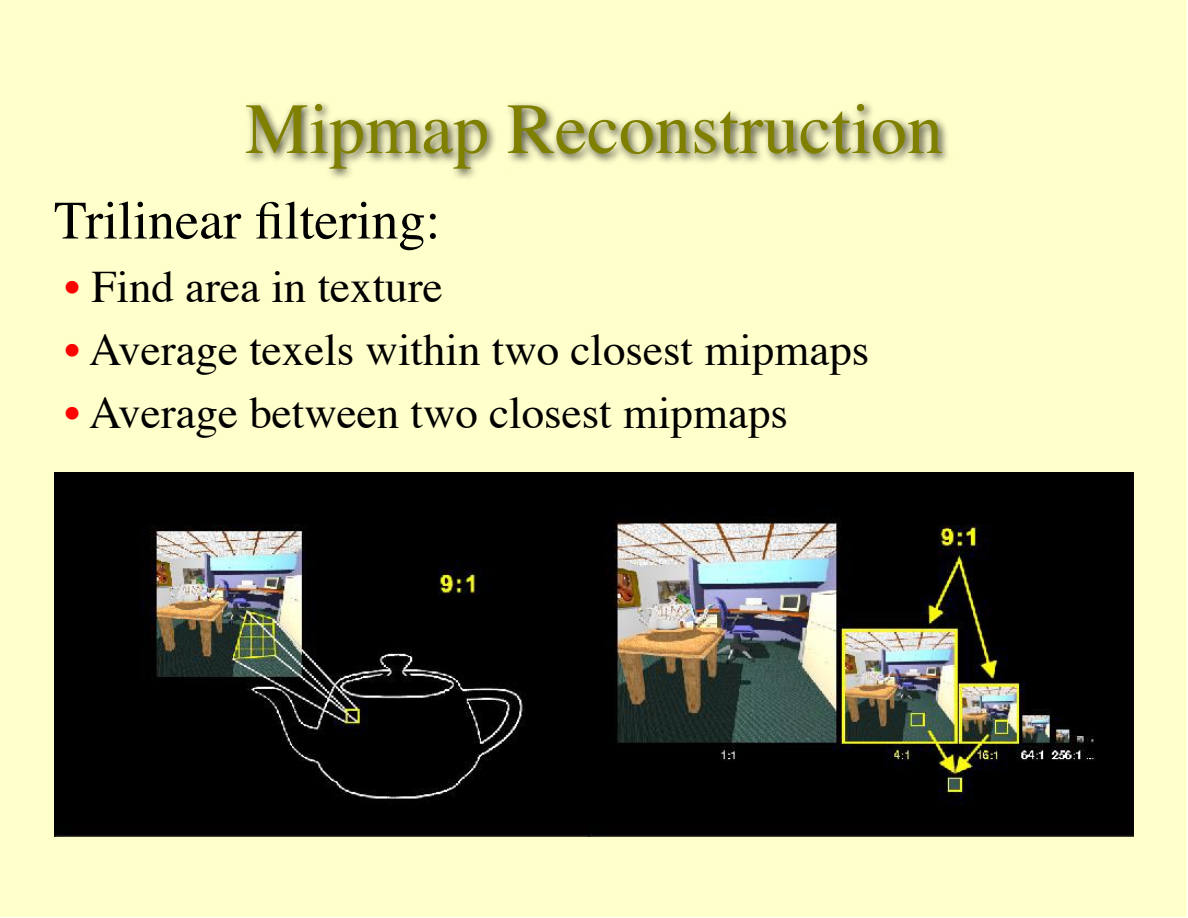
<style>
.page{position:relative;width:1188px;height:918px;background:#fff}
.page>*{position:absolute;margin:0;border:0;box-sizing:border-box;transform-origin:0 0}
.t1{font:72px "Times";color:#808000}
.t2{font:54px "Times";color:#000}
.t3{font:45px "Times";color:#000}
.s1{color:#f00}
</style>
<div class="page">
<div style="left:1px;top:1px;width:1186px;height:916px;background:#ffc"></div>
<div style="left:242px;top:97px;width:711px;height:84px;background:#000;opacity:.75"></div>
<img style="left:54px;top:472px;width:534px;height:365px">
<img style="left:588px;top:472px;width:546px;height:365px">
<p class="t1" style="left:245px;top:83px;width:699px">Mipmap Reconstruction</p>
<p class="t2" style="left:54px;top:186px;width:388px">Trilinear filtering:</p>
<p class="t3" style="left:64px;top:258px;width:380px"><span class="s1">•</span> Find area in texture</p>
<p class="t3" style="left:64px;top:321px;width:806px"><span class="s1">•</span> Average texels within two closest mipmaps</p>
<p class="t3" style="left:64px;top:384px;width:725px"><span class="s1">•</span> Average between two closest mipmaps</p>
</div>
